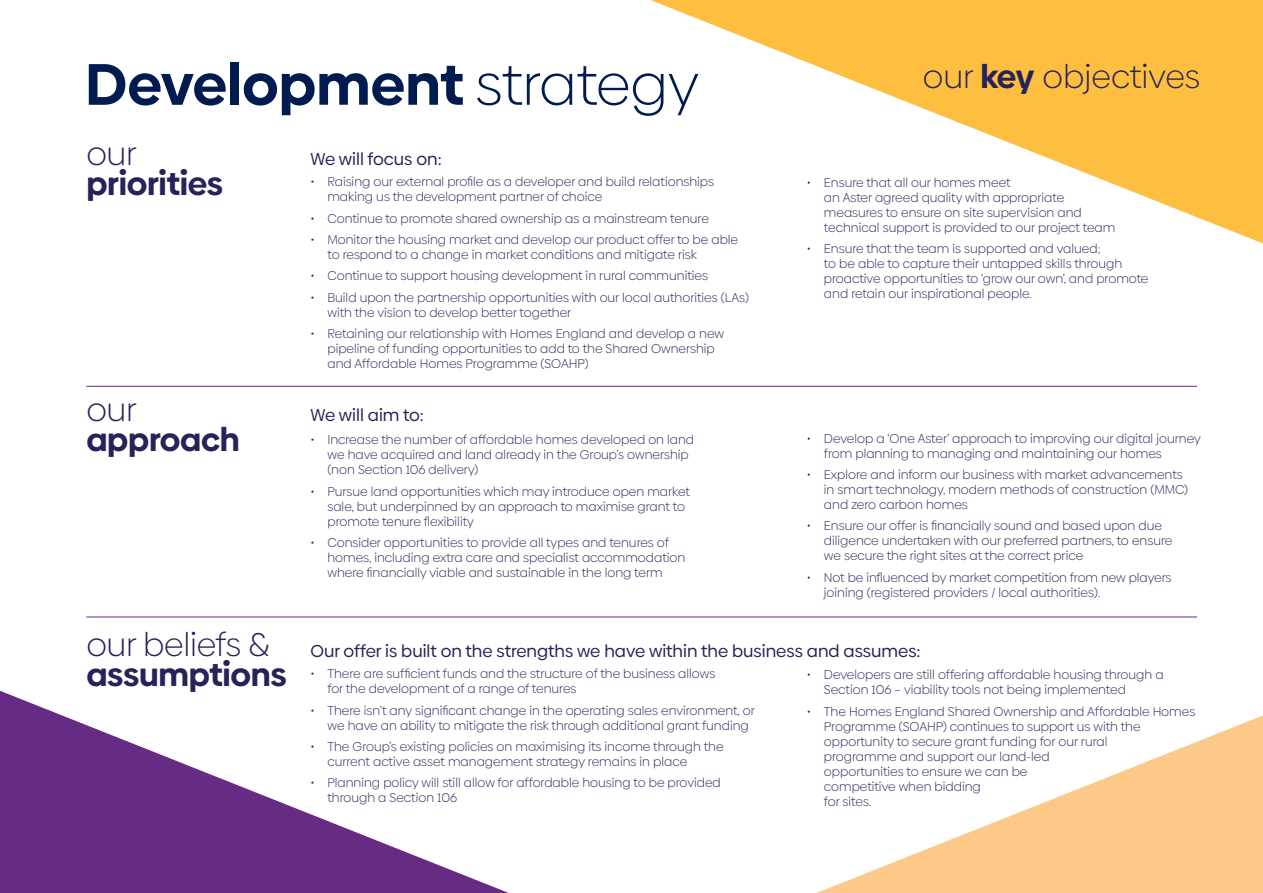
<style>
.page{position:relative;width:1263px;height:893px;background:#fff}
.page>*{position:absolute;margin:0;border:0;box-sizing:border-box;transform-origin:0 0}
.t1{font:700 58.5px "Biennale";color:#001b50}
.t2{font:300 33px "Biennale";letter-spacing:-.01em;color:#25235a}
.t3{font:700 33px "Biennale";letter-spacing:-.01em;color:#25235a}
.t4{font:17.25px "Biennale";color:#25235a}
.t5{font:300 12.75px/15px "Biennale";color:#25235a}
.s1{font-weight:300}
.s2{font-weight:700}
</style>
<div class="page">
<svg style="left:650px;top:0;width:613px;height:243px"></svg>
<svg style="left:0;top:691px;width:509px;height:202px"></svg>
<svg style="left:817px;top:715px;width:446px;height:178px"></svg>
<hr style="left:86px;top:386px;width:1111px;height:1px;background:#662b83">
<hr style="left:86px;top:617px;width:1111px;height:1px;background:#662b83">
<h1 class="t1" style="left:85px;top:47px;width:615px">Development <span class="s1">strategy</span></h1>
<h2 class="t2" style="left:86px;top:134px;width:52px">our</h2>
<h2 class="t3" style="left:86px;top:162px;width:138px">priorities</h2>
<h2 class="t2" style="left:86px;top:390px;width:52px">our</h2>
<h2 class="t3" style="left:86px;top:418px;width:155px">approach</h2>
<h3 class="t4" style="left:310px;top:148px;width:133px">We will focus on:</h3>
<p class="t5" style="left:327px;top:174px;width:388px;text-indent:-17px">• Raising our external profile as a developer and build relationships making us the development partner of choice</p>
<p class="t5" style="left:310px;top:211px;width:400px">• Continue to promote shared ownership as a mainstream tenure</p>
<p class="t5" style="left:327px;top:232px;width:412px;text-indent:-17px">• Monitor the housing market and develop our product offer to be able to respond to a change in market conditions and mitigate risk</p>
<p class="t5" style="left:310px;top:269px;width:399px">• Continue to support housing development in rural communities</p>
<p class="t5" style="left:327px;top:290px;width:423px;text-indent:-17px">• Build upon the partnership opportunities with our local authorities (LAs) with the vision to develop better together</p>
<p class="t5" style="left:327px;top:326px;width:398px;text-indent:-17px">• Retaining our relationship with Homes England and develop a new pipeline of funding opportunities to add to the Shared Ownership and Affordable Homes Programme (SOAHP)</p>
<h3 class="t4" style="left:310px;top:404px;width:115px">We will aim to:</h3>
<p class="t5" style="left:327px;top:432px;width:368px;text-indent:-17px">• Increase the number of affordable homes developed on land we have acquired and land already in the Group’s ownership (non Section 106 delivery)</p>
<p class="t5" style="left:327px;top:484px;width:364px;text-indent:-17px">• Pursue land opportunities which may introduce open market sale, but underpinned by an approach to maximise grant to promote tenure flexibility</p>
<p class="t5" style="left:327px;top:535px;width:359px;text-indent:-17px">• Consider opportunities to provide all types and tenures of homes, including extra care and specialist accommodation where financially viable and sustainable in the long term</p>
<h2 class="t2" style="left:923px;top:57px;width:279px">our <span class="s2">key</span> objectives</h2>
<p class="t5" style="left:824px;top:175px;width:293px;text-indent:-17px">• Ensure that all our homes meet<br>an Aster agreed quality with appropriate measures to ensure on site supervision and technical support is provided to our project team</p>
<p class="t5" style="left:824px;top:241px;width:326px;text-indent:-17px">• Ensure that the team is supported and valued;<br>to be able to capture their untapped skills through proactive opportunities to ‘grow our own’, and promote and retain our inspirational people.</p>
<p class="t5" style="left:824px;top:431px;width:378px;text-indent:-17px">• Develop a ‘One Aster’ approach to improving our digital journey from planning to managing and maintaining our homes</p>
<p class="t5" style="left:824px;top:467px;width:366px;text-indent:-17px">• Explore and inform our business with market advancements in smart technology, modern methods of construction (MMC) and zero carbon homes</p>
<p class="t5" style="left:824px;top:519px;width:350px;text-indent:-17px">• Ensure our offer is financially sound and based upon due diligence undertaken with our preferred partners, to ensure we secure the right sites at the correct price</p>
<p class="t5" style="left:824px;top:570px;width:349px;text-indent:-17px">• Not be influenced by market competition from new players joining (registered providers / local authorities).</p>
<h2 class="t2" style="left:86px;top:625px;width:185px">our beliefs &amp;</h2>
<h2 class="t3" style="left:86px;top:653px;width:202px">assumptions</h2>
<h3 class="t4" style="left:310px;top:640px;width:612px">Our offer is built on the strengths we have within the business and assumes:</h3>
<p class="t5" style="left:327px;top:666px;width:389px;text-indent:-17px">• There are sufficient funds and the structure of the business allows for the development of a range of tenures</p>
<p class="t5" style="left:327px;top:703px;width:429px;text-indent:-17px">• There isn’t any significant change in the operating sales environment, or we have an ability to mitigate the risk through additional grant funding</p>
<p class="t5" style="left:327px;top:739px;width:398px;text-indent:-17px">• The Group’s existing policies on maximising its income through the current active asset management strategy remains in place</p>
<p class="t5" style="left:327px;top:775px;width:395px;text-indent:-17px">• Planning policy will still allow for affordable housing to be provided through a Section 106</p>
<p class="t5" style="left:824px;top:667px;width:341px;text-indent:-17px">• Developers are still offering affordable housing through a<br>Section 106 – viability tools not being implemented</p>
<p class="t5" style="left:824px;top:704px;width:373px;text-indent:-17px">• The Homes England Shared Ownership and Affordable Homes Programme (SOAHP) continues to support us with the opportunity to secure grant funding for our rural<br>programme and support our land-led<br>opportunities to ensure we can be<br>competitive when bidding<br>for sites.</p>
</div>
